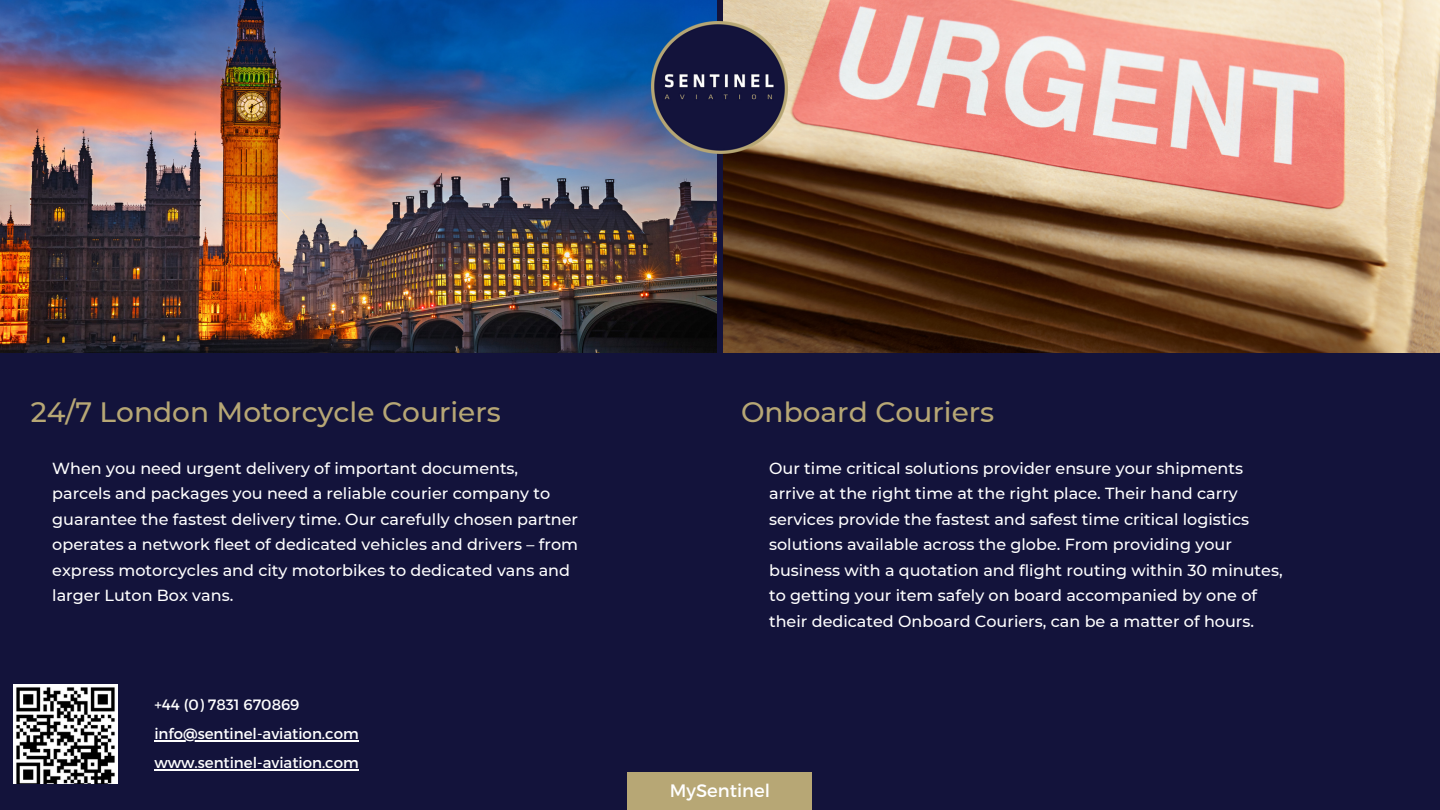
<style>
.page{position:relative;width:1440px;height:810px;background:#13133b}
.page>*{position:absolute;margin:0;border:0;box-sizing:border-box;transform-origin:0 0}
.t1{font:500 28.05px "Montserrat";color:#b7a775}
.t2{font:18px "Montserrat";color:#fff}
.t3{font:500 16.05px/25.5px "Montserrat";color:#fff}
.t4{font:15px "Montserrat";color:#fff}
</style>
<div class="page">
<img style="left:723px;top:0;width:717px;height:352px">
<img style="left:0;top:0;width:717px;height:352px">
<img style="left:652px;top:22px;width:136px;height:131px">
<div style="left:628px;top:772px;width:184px;height:38px;background:#b7a775"></div>
<img style="left:13px;top:685px;width:105px;height:99px">
<hr style="left:154px;top:769px;width:205px;height:1px;background:#fff">
<hr style="left:154px;top:740px;width:205px;height:2px;background:#fff">
<h1 class="t1" style="left:31px;top:395px;width:472px">24/7 London Motorcycle Couriers</h1>
<p class="t3" style="left:52px;top:455px;width:527px">When you need urgent delivery of important documents, parcels and packages you need a reliable courier company to guarantee the fastest delivery time. Our carefully chosen partner operates a network fleet of dedicated vehicles and drivers – from express motorcycles and city motorbikes to dedicated vans and larger Luton Box vans.</p>
<p class="t4" style="left:154px;top:695px;width:147px">+44 (0) 7831 670869</p>
<p class="t4" style="left:154px;top:724px;width:206px">info@sentinel-aviation.com</p>
<p class="t4" style="left:154px;top:753px;width:206px">www.sentinel-aviation.com</p>
<h1 class="t1" style="left:741px;top:395px;width:255px">Onboard Couriers</h1>
<p class="t3" style="left:769px;top:455px;width:515px">Our time critical solutions provider ensure your shipments arrive at the right time at the right place. Their hand carry services provide the fastest and safest time critical logistics solutions available across the globe. From providing your business with a quotation and flight routing within 30 minutes, to getting your item safely on board accompanied by one of their dedicated Onboard Couriers, can be a matter of hours.</p>
<p class="t2" style="left:670px;top:779px;width:102px">MySentinel</p>
</div>
